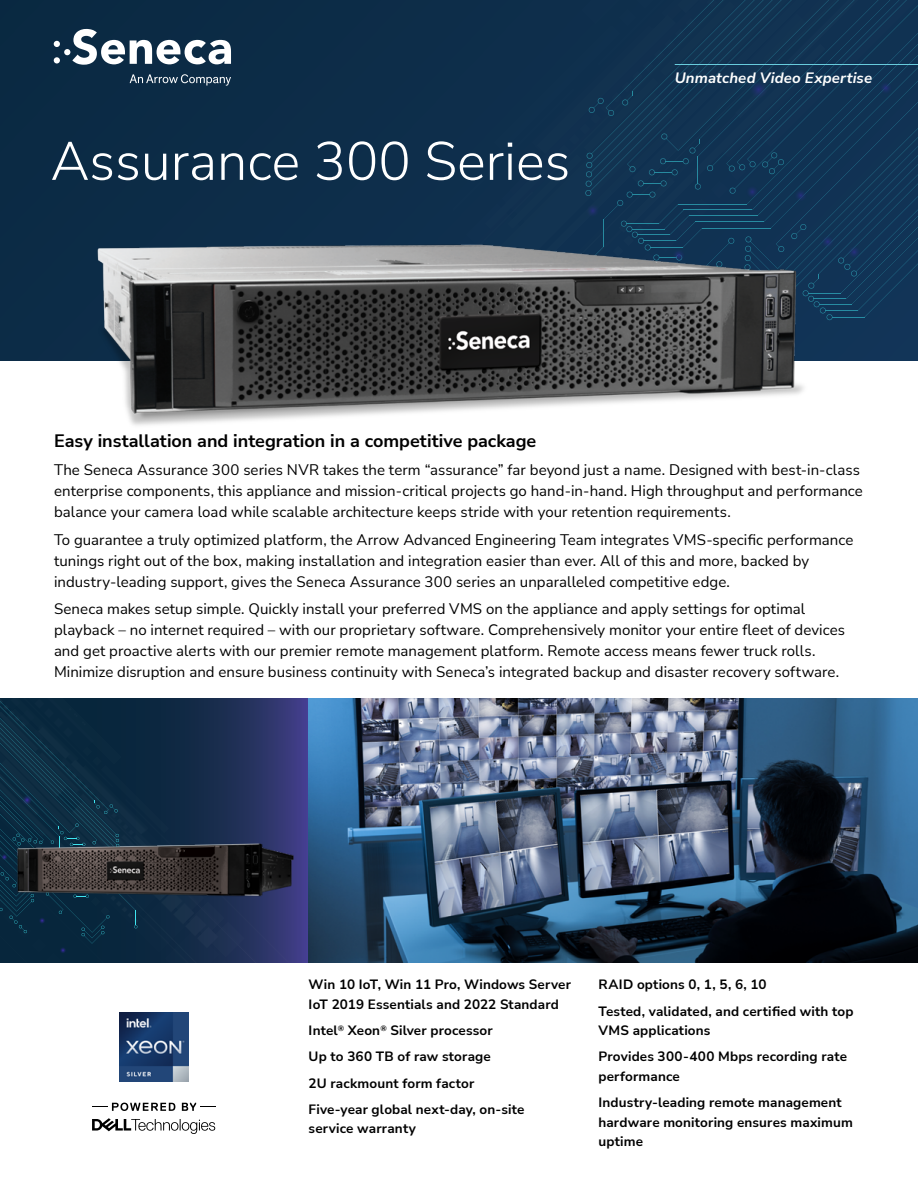
<style>
.page{position:relative;width:918px;height:1188px;background:#fff}
.page>*{position:absolute;margin:0;border:0;box-sizing:border-box;transform-origin:0 0}
.t1{font:300 54px "Nunito Sans";color:#fff}
.t2{font:700 18px "Nunito Sans";color:#000}
.t3{font:15px/21px "Nunito Sans";letter-spacing:.005em;color:#000}
.t4{font:italic 700 15px "Nunito Sans";letter-spacing:.01em;color:#fff}
.t5{font:700 13.5px/26.2px "Nunito Sans";letter-spacing:.01em;color:#000}
</style>
<div class="page">
<div style="left:0;top:0;width:918px;height:361px;background:#0c2c47"></div>
<svg style="left:588px;top:0;width:330px;height:361px"></svg>
<svg style="left:92px;top:1118px;width:123px;height:16px"></svg>
<svg style="left:92px;top:1103px;width:83px;height:8px"></svg>
<svg style="left:182px;top:1103px;width:34px;height:8px"></svg>
<img style="left:361px;top:699px;width:557px;height:263px">
<hr style="left:675px;top:64px;width:243px;height:1px;background:#68cbdc">
<svg style="left:54px;top:29px;width:177px;height:36px"></svg>
<svg style="left:130px;top:74px;width:101px;height:12px"></svg>
<img style="left:97px;top:151px;width:731px;height:275px">
<svg style="left:0;top:699px;width:361px;height:263px"></svg>
<svg style="left:4px;top:770px;width:22px;height:22px"></svg>
<div style="left:48px;top:916px;width:22px;height:22px;background:#07263c;border-radius:50%"></div>
<svg style="left:3px;top:889px;width:23px;height:22px"></svg>
<svg style="left:3px;top:861px;width:23px;height:22px"></svg>
<img style="left:7px;top:808px;width:299px;height:125px">
<img style="left:119px;top:1012px;width:69px;height:69px">
<h1 class="t1" style="left:51px;top:124px;width:521px">Assurance 300 Series</h1>
<p class="t4" style="left:675px;top:67px;width:199px">Unmatched Video Expertise</p>
<p class="t2" style="left:54px;top:428px;width:484px">Easy installation and integration in a competitive package</p>
<p class="t3" style="left:54px;top:459px;width:810px">The Seneca Assurance 300 series NVR takes the term “assurance” far beyond just a name. Designed with best-in-class enterprise components, this appliance and mission-critical projects go hand-in-hand. High throughput and performance balance your camera load while scalable architecture keeps stride with your retention requirements.</p>
<p class="t3" style="left:54px;top:528px;width:801px">To guarantee a truly optimized platform, the Arrow Advanced Engineering Team integrates VMS-specific performance tunings right out of the box, making installation and integration easier than ever. All of this and more, backed by industry-leading support, gives the Seneca Assurance 300 series an unparalleled competitive edge.</p>
<p class="t3" style="left:54px;top:598px;width:793px">Seneca makes setup simple. Quickly install your preferred VMS on the appliance and apply settings for optimal playback – no internet required – with our proprietary software. Comprehensively monitor your entire fleet of devices and get proactive alerts with our premier remote management platform. Remote access means fewer truck rolls.<br>Minimize disruption and ensure business continuity with Seneca’s integrated backup and disaster recovery software.</p>
<p class="t5" style="left:309px;top:974px;width:264px;line-height:19.5px">Win 10 IoT, Win 11 Pro, Windows Server<br>IoT 2019 Essentials and 2022 Standard</p>
<p class="t5" style="left:309px;top:1017px;width:217px">Intel<sup>®</sup> Xeon<sup>®</sup> Silver processor<br>Up to 360 TB of raw storage<br>2U rackmount form factor<br>Five-year global next-day, on-site</p>
<p class="t5" style="left:309px;top:1115px;width:109px">service warranty</p>
<p class="t5" style="left:599px;top:971px;width:257px">RAID options 0, 1, 5, 6, 10<br>Tested, validated, and certified with top</p>
<p class="t5" style="left:599px;top:1017px;width:250px">VMS applications<br>Provides 300-400 Mbps recording rate</p>
<p class="t5" style="left:599px;top:1063px;width:245px">performance<br>Industry-leading remote management</p>
<p class="t5" style="left:599px;top:1112px;width:256px;line-height:19.5px">hardware monitoring ensures maximum uptime</p>
</div>
